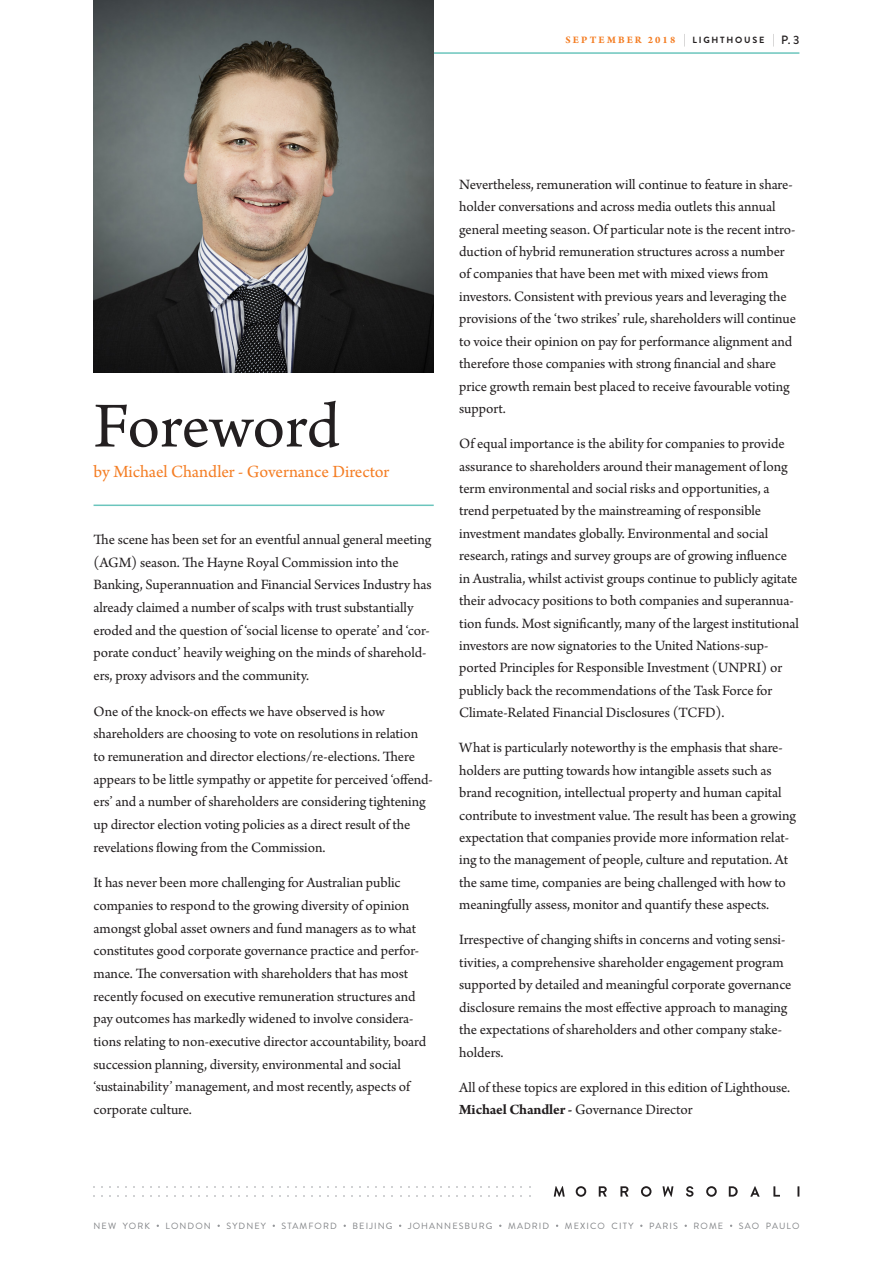
<style>
.page{position:relative;width:893px;height:1263px;background:#fff}
.page>*{position:absolute;margin:0;border:0;box-sizing:border-box;transform-origin:0 0}
.t1{font:67.5px "Arno Pro";letter-spacing:-.005em;color:#231f20}
.t2{font:18px "Arno Pro";letter-spacing:-.005em;color:#f47d23}
.Body_Copy{font:15px/22.4px "Arno Pro";letter-spacing:-.005em;color:#231f20}
.Subhead_Paragraph{font:15px/22.6px "Arno Pro";letter-spacing:-.005em;color:#231f20}
.t3{font:700 10.5px "Arno Pro";letter-spacing:.2em;color:#f47d23}
.t4{font:9px "Brandon Grotesque";letter-spacing:.12em;color:#808285}
.s1{font-family:"Brandon Grotesque";font-weight:100;font-size:12px;color:#231f20}
.s2{font-family:"Brandon Grotesque";font-size:9px;color:#231f20}
.s3{font-family:"Brandon Grotesque";font-weight:500;font-size:12px;color:#231f20}
.s4{font-weight:700}
</style>
<div class="page">
<svg style="left:797px;top:1186px;width:2px;height:10px"></svg>
<svg style="left:662px;top:1186px;width:11px;height:11px"></svg>
<svg style="left:599px;top:1186px;width:8px;height:10px"></svg>
<svg style="left:620px;top:1186px;width:8px;height:10px"></svg>
<svg style="left:750px;top:1186px;width:10px;height:11px"></svg>
<svg style="left:686px;top:1186px;width:7px;height:11px"></svg>
<svg style="left:773px;top:1186px;width:7px;height:10px"></svg>
<svg style="left:576px;top:1186px;width:10px;height:11px"></svg>
<svg style="left:641px;top:1186px;width:10px;height:11px"></svg>
<svg style="left:706px;top:1186px;width:11px;height:11px"></svg>
<svg style="left:729px;top:1186px;width:9px;height:10px"></svg>
<svg style="left:554px;top:1186px;width:11px;height:11px"></svg>
<hr style="left:94px;top:52px;width:705px;height:2px;background:#6bc5bd">
<hr style="left:94px;top:504px;width:340px;height:2px;background:#6bc5bd">
<img style="left:94px;top:0;width:340px;height:373px">
<p class="t3" style="left:566px;top:34px;width:235px">SEPTEMBER 2018 <span class="s1">|</span> <span class="s2">LIGHTHOUSE</span> <span class="s1">|</span> <span class="s3">P. 3</span></p>
<p class="t1" style="left:94px;top:388px;width:248px">Foreword</p>
<p class="t2" style="left:94px;top:461px;width:297px">by Michael Chandler - Governance Director</p>
<p class="Body_Copy" style="left:94px;top:529px;width:339px">The scene has been set for an eventful annual general meeting (AGM) season. The Hayne Royal Commission into the Banking, Superannuation and Financial Services Industry has already claimed a number of scalps with trust substantially eroded and the question of ‘social license to operate’ and ‘cor&shy;porate conduct’ heavily weighing on the minds of sharehold&shy;ers, proxy advisors and the community.</p>
<p class="Subhead_Paragraph" style="left:94px;top:700px;width:341px">One of the knock-on effects we have observed is how shareholders are choosing to vote on resolutions in relation to remuneration and director elections/re-elections. There appears to be little sympathy or appetite for perceived ‘offend&shy;ers’ and a number of shareholders are considering tightening up director election voting policies as a direct result of the revelations flowing from the Commission.</p>
<p class="Subhead_Paragraph" style="left:94px;top:872px;width:334px">It has never been more challenging for Australian public companies to respond to the growing diversity of opinion amongst global asset owners and fund managers as to what constitutes good corporate governance practice and perfor&shy;mance. The conversation with shareholders that has most recently focused on executive remuneration structures and pay outcomes has markedly widened to involve considera&shy;tions relating to non-executive director accountability, board succession planning, diversity, environmental and social ‘sustainability’ management, and most recently, aspects of corporate culture.</p>
<p class="Body_Copy" style="left:459px;top:174px;width:338px">Nevertheless, remuneration will continue to feature in share&shy;holder conversations and across media outlets this annual general meeting season. Of particular note is the recent intro&shy;duction of hybrid remuneration structures across a number of companies that have been met with mixed views from investors. Consistent with previous years and leveraging the provisions of the ‘two strikes’ rule, shareholders will continue to voice their opinion on pay for performance alignment and therefore those companies with strong financial and share price growth remain best placed to receive favourable voting support.</p>
<p class="Body_Copy" style="left:459px;top:433px;width:341px">Of equal importance is the ability for companies to provide assurance to shareholders around their management of long term environmental and social risks and opportunities, a trend perpetuated by the mainstreaming of responsible investment mandates globally. Environmental and social research, ratings and survey groups are of growing influence in Australia, whilst activist groups continue to publicly agitate their advocacy positions to both companies and superannua&shy;tion funds. Most significantly, many of the largest institutional investors are now signatories to the United Nations-sup&shy;ported Principles for Responsible Investment (UNPRI) or publicly back the recommendations of the Task Force for Climate-Related Financial Disclosures (TCFD).</p>
<p class="Body_Copy" style="left:459px;top:737px;width:338px">What is particularly noteworthy is the emphasis that share&shy;holders are putting towards how intangible assets such as brand recognition, intellectual property and human capital contribute to investment value. The result has been a growing expectation that companies provide more information relat&shy;ing to the management of people, culture and reputation. At the same time, companies are being challenged with how to meaningfully assess, monitor and quantify these aspects.</p>
<p class="Body_Copy" style="left:459px;top:929px;width:334px">Irrespective of changing shifts in concerns and voting sensi&shy;tivities, a comprehensive shareholder engagement program supported by detailed and meaningful corporate governance disclosure remains the most effective approach to managing the expectations of shareholders and other company stake&shy;holders.</p>
<p class="Body_Copy" style="left:459px;top:1077px;width:332px">All of these topics are explored in this edition of Lighthouse.<br><span class="s4">Michael Chandler -</span> Governance Director</p>
<p class="t4" style="left:94px;top:1219px;width:58px">NEW YORK</p>
<p class="t4" style="left:166px;top:1219px;width:47px">LONDON</p>
<p class="t4" style="left:227px;top:1219px;width:41px">SYDNEY</p>
<p class="t4" style="left:282px;top:1219px;width:57px">STAMFORD</p>
<p class="t4" style="left:353px;top:1219px;width:41px">BEIJING</p>
<p class="t4" style="left:408px;top:1219px;width:86px">JOHANNESBURG</p>
<p class="t4" style="left:508px;top:1219px;width:43px">MADRID</p>
<p class="t4" style="left:565px;top:1219px;width:70px">MEXICO CITY</p>
<p class="t4" style="left:649px;top:1219px;width:30px">PARIS</p>
<p class="t4" style="left:694px;top:1219px;width:31px">ROME</p>
<p class="t4" style="left:739px;top:1219px;width:62px">SAO PAULO</p>
</div>
